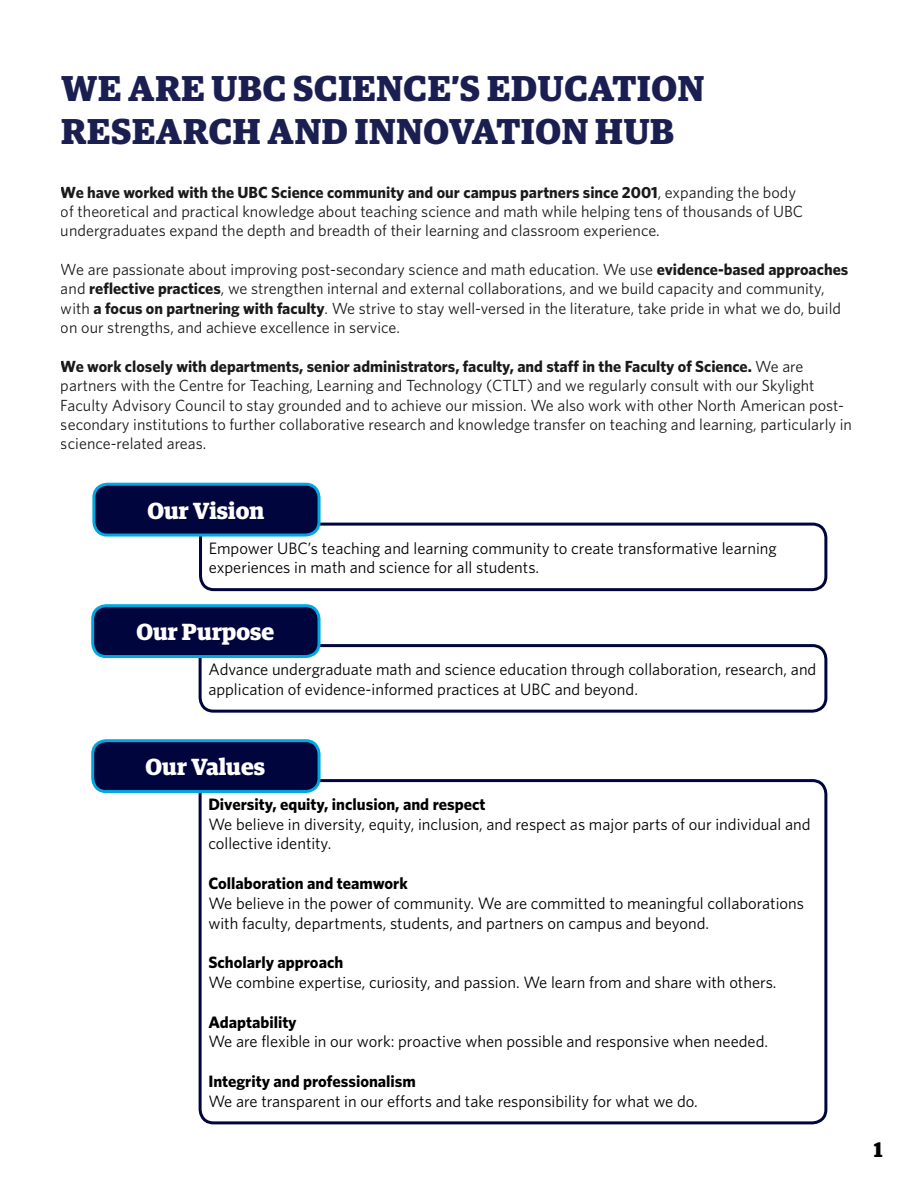
<style>
.page{position:relative;width:918px;height:1188px;background:#fff}
.page>*{position:absolute;margin:0;border:0;box-sizing:border-box;transform-origin:0 0}
.t1{font:700 36px/43.2px "Guardian Egyp";letter-spacing:.02em;color:#00053e}
.t2{font:700 23.4px "Guardian Egyp";color:#fff}
.t3{font:700 21px "Guardian Egyp";color:#000}
.t4{font:16.5px/19.8px "Whitney";color:#000}
.t5{font:700 16.5px "Whitney";color:#000}
.t6{font:16.2px/19.4px "Whitney";color:#000}
.s1{font-weight:700}
</style>
<div class="page">
<div style="left:199px;top:644px;width:628px;height:69px;border:3px solid #00053e;border-radius:13px"></div>
<div style="left:93px;top:606px;width:226px;height:51px;background:#00053e;border-radius:13px"></div>
<div style="left:91px;top:604px;width:230px;height:54px;border:3px solid #00a8e1;border-radius:13px"></div>
<div style="left:199px;top:523px;width:628px;height:68px;border:3px solid #00053e;border-radius:13px"></div>
<div style="left:199px;top:779px;width:628px;height:345px;border:3px solid #00053e;border-radius:13px"></div>
<div style="left:94px;top:484px;width:225px;height:51px;background:#00053e;border-radius:13px"></div>
<div style="left:92px;top:483px;width:229px;height:54px;border:3px solid #00a8e1;border-radius:13px"></div>
<div style="left:93px;top:741px;width:226px;height:51px;background:#00053e;border-radius:13px"></div>
<div style="left:91px;top:739px;width:230px;height:54px;border:3px solid #00a8e1;border-radius:13px"></div>
<h1 class="t1" style="left:61px;top:63px;width:645px">WE ARE UBC SCIENCE’S EDUCATION<br>RESEARCH AND INNOVATION HUB</h1>
<p class="t6" style="left:61px;top:182px;width:744px"><span class="s1">We have worked with the UBC Science community and our campus partners since 2001</span>, expanding the body of theoretical and practical knowledge about teaching science and math while helping tens of thousands of UBC undergraduates expand the depth and breadth of their learning and classroom experience.</p>
<p class="t6" style="left:61px;top:259px;width:789px">We are passionate about improving post-secondary science and math education. We use <span class="s1">evidence-based approaches </span>and <span class="s1">reflective practices</span>, we strengthen internal and external collaborations, and we build capacity and community, with <span class="s1">a focus on partnering with faculty</span>. We strive to stay well-versed in the literature, take pride in what we do, build on our strengths, and achieve excellence in service.</p>
<p class="t6" style="left:61px;top:356px;width:793px"><span class="s1">We work closely with departments, senior administrators, faculty, and staff in the Faculty of Science.</span> We are partners with the Centre for Teaching, Learning and Technology (CTLT) and we regularly consult with our Skylight Faculty Advisory Council to stay grounded and to achieve our mission. We also work with other North American post&shy;secondary institutions to further collaborative research and knowledge transfer on teaching and learning, particularly in science-related areas.</p>
<h2 class="t2" style="left:147px;top:493px;width:118px">Our Vision</h2>
<p class="t4" style="left:209px;top:538px;width:570px">Empower UBC’s teaching and learning community to create transformative learning experiences in math and science for all students.</p>
<h2 class="t2" style="left:136px;top:614px;width:139px">Our Purpose</h2>
<p class="t4" style="left:208px;top:659px;width:610px">Advance undergraduate math and science education through collaboration, research, and application of evidence-informed practices at UBC and beyond.</p>
<h2 class="t2" style="left:146px;top:749px;width:121px">Our Values</h2>
<p class="t5" style="left:208px;top:793px;width:279px">Diversity, equity, inclusion, and respect</p>
<p class="t4" style="left:208px;top:814px;width:604px">We believe in diversity, equity, inclusion, and respect as major parts of our individual and collective identity.</p>
<p class="t5" style="left:208px;top:872px;width:201px">Collaboration and teamwork</p>
<p class="t4" style="left:208px;top:893px;width:597px">We believe in the power of community. We are committed to meaningful collaborations with faculty, departments, students, and partners on campus and beyond.</p>
<p class="t5" style="left:208px;top:951px;width:137px">Scholarly approach</p>
<p class="t4" style="left:208px;top:972px;width:570px">We combine expertise, curiosity, and passion. We learn from and share with others.</p>
<p class="t5" style="left:208px;top:1011px;width:90px">Adaptability</p>
<p class="t4" style="left:208px;top:1031px;width:561px">We are flexible in our work: proactive when possible and responsive when needed.</p>
<p class="t5" style="left:208px;top:1070px;width:209px">Integrity and professionalism</p>
<p class="t4" style="left:208px;top:1091px;width:491px">We are transparent in our efforts and take responsibility for what we do.</p>
<p class="t3" style="left:874px;top:1133px;width:10px">1</p>
</div>
